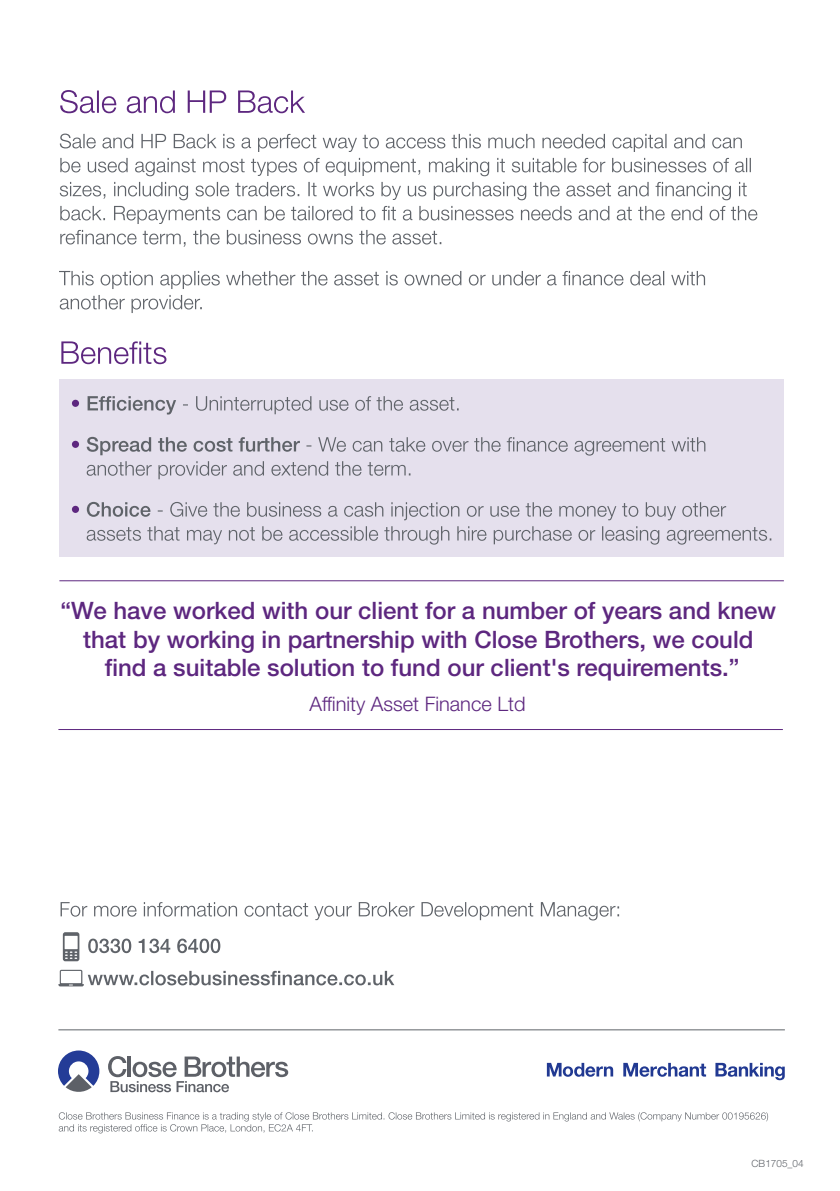
<style>
.page{position:relative;width:840px;height:1191px;background:#fff}
.page>*{position:absolute;margin:0;border:0;box-sizing:border-box;transform-origin:0 0}
.t1{font:500 24px/28.8px "Helvetica Neue LT Pro";color:#5d277f;text-align:center}
.t2{font:300 20px "Helvetica Neue LT Pro";color:#5d277f}
.t3{font:300 10px "Helvetica Neue LT Pro";color:#5f6369}
</style>
<div class="page">
<svg style="left:58px;top:1050px;width:41px;height:42px"></svg>
<svg style="left:108px;top:1056px;width:180px;height:36px"></svg>
<div style="left:59px;top:380px;width:724px;height:177px;background:#e5e0ed"></div>
<svg style="left:87px;top:526px;width:684px;height:18px"></svg>
<svg style="left:87px;top:502px;width:638px;height:18px"></svg>
<div style="left:72px;top:506px;width:7px;height:7px;background:#5d277f;border-radius:50%"></div>
<svg style="left:87px;top:461px;width:323px;height:18px"></svg>
<svg style="left:87px;top:437px;width:618px;height:18px"></svg>
<div style="left:72px;top:441px;width:7px;height:7px;background:#5d277f;border-radius:50%"></div>
<svg style="left:87px;top:396px;width:371px;height:18px"></svg>
<div style="left:72px;top:400px;width:7px;height:7px;background:#5d277f;border-radius:50%"></div>
<svg style="left:61px;top:341px;width:105px;height:23px"></svg>
<svg style="left:60px;top:295px;width:142px;height:18px"></svg>
<svg style="left:59px;top:271px;width:645px;height:18px"></svg>
<svg style="left:60px;top:230px;width:381px;height:17px"></svg>
<svg style="left:60px;top:206px;width:697px;height:18px"></svg>
<svg style="left:60px;top:182px;width:686px;height:18px"></svg>
<svg style="left:60px;top:158px;width:690px;height:18px"></svg>
<svg style="left:60px;top:134px;width:681px;height:18px"></svg>
<svg style="left:60px;top:90px;width:245px;height:23px"></svg>
<svg style="left:59px;top:1112px;width:708px;height:21px"></svg>
<svg style="left:88px;top:938px;width:132px;height:15px"></svg>
<svg style="left:61px;top:902px;width:557px;height:18px"></svg>
<hr style="left:58px;top:1029px;width:726px;height:1px;background:#5f6369">
<svg style="left:546px;top:1062px;width:67px;height:14px"></svg>
<svg style="left:623px;top:1062px;width:82px;height:14px"></svg>
<svg style="left:715px;top:1062px;width:69px;height:18px"></svg>
<svg style="left:58px;top:969px;width:336px;height:17px"></svg>
<svg style="left:63px;top:932px;width:16px;height:29px"></svg>
<hr style="left:59px;top:580px;width:724px;height:1px;background:#5d277f">
<hr style="left:58px;top:729px;width:724px;height:1px;background:#5d277f">
<p class="t1" style="left:60px;top:595px;width:716px">“We have worked with our client for a number of years and knew that by working in partnership with Close Brothers, we could find a suitable solution to fund our client's requirements.”</p>
<p class="t2" style="left:309px;top:692px;width:217px">Affinity Asset Finance Ltd</p>
<p class="t3" style="left:751px;top:1157px;width:54px">CB1705_04</p>
</div>
